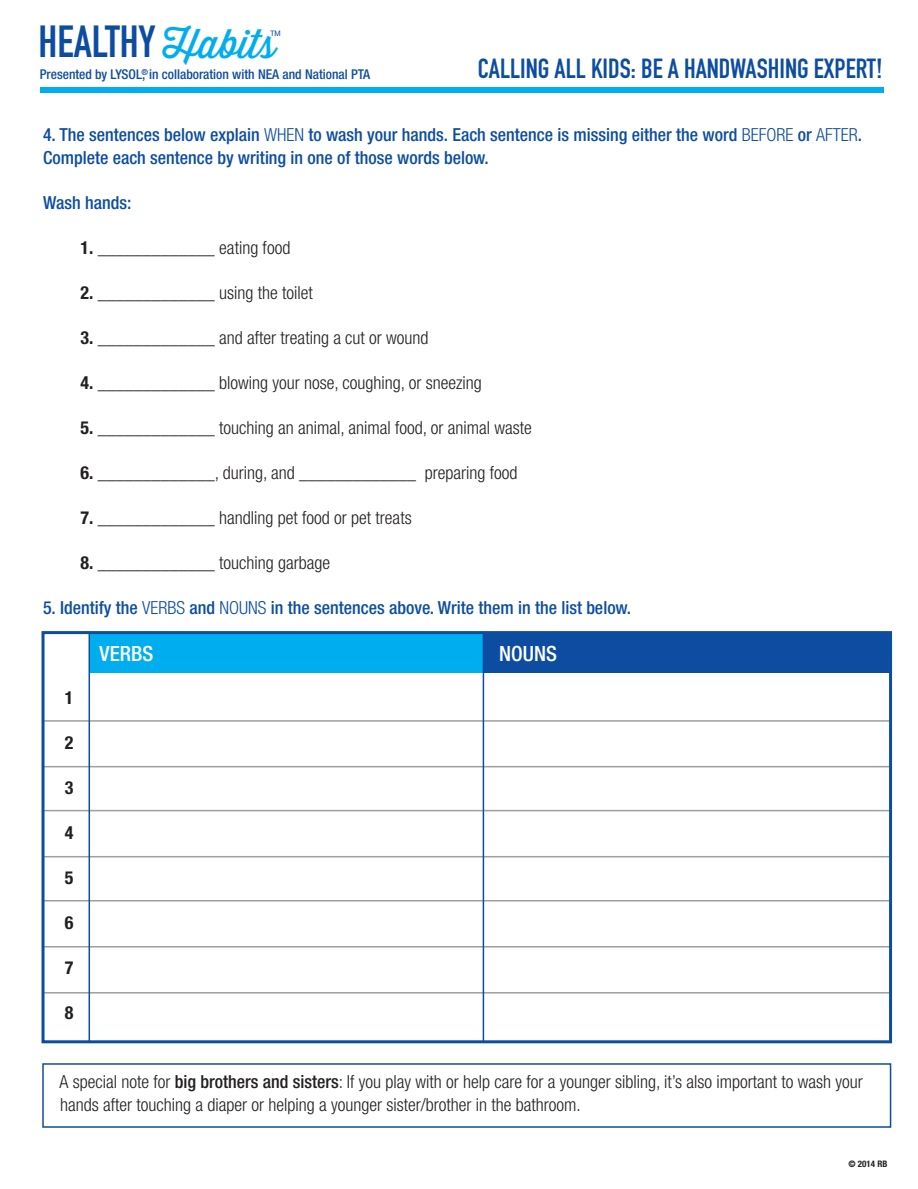
<style>
.page{position:relative;width:918px;height:1189px;background:#fff}
.page>*{position:absolute;margin:0;border:0;box-sizing:border-box;transform-origin:0 0}
.t1{font:44.25px "DIN Engschrift Alternate";color:#0d4da1}
.t2{font:27.3px "DIN Engschrift Alternate";color:#0d4da1}
.t3{font:500 condensed 21px "Helvetica Neue";color:#fff}
.t4{font:300 condensed 18px/22.5px "Helvetica Neue";color:#231f20}
.t5{font:500 condensed 18px/22.5px "Helvetica Neue";color:#0d4da1}
.t6{font:700 condensed 18px "Helvetica Neue";color:#231f20}
.t7{font:500 condensed 13.5px "Helvetica Neue";color:#0d4da1}
.t8{font:700 condensed 9px "Helvetica Neue";color:#231f20}
.t9{font:500 condensed 8.25px "Helvetica Neue";color:#0d4da1}
.t10{font:7.5px "Helvetica";color:#0d4da1}
.s1{font-family:"Thirsty Script";font-size:40.05px;color:#00aeef}
.s2{font-weight:300}
.s3{font-weight:700}
.s4{font-weight:500}
</style>
<div class="page">
<hr style="left:43px;top:720px;width:847px;height:1px;background:#9d9fa2">
<hr style="left:43px;top:766px;width:847px;height:1px;background:#9d9fa2">
<hr style="left:43px;top:809px;width:847px;height:2px;background:#9d9fa2">
<hr style="left:43px;top:856px;width:847px;height:1px;background:#9d9fa2">
<hr style="left:43px;top:900px;width:847px;height:1px;background:#9d9fa2">
<hr style="left:43px;top:946px;width:847px;height:1px;background:#9d9fa2">
<hr style="left:43px;top:992px;width:847px;height:1px;background:#9d9fa2">
<div style="left:40px;top:88px;width:843px;height:5px;background:#00aeef"></div>
<div style="left:89px;top:633px;width:394px;height:40px;background:#00aeef"></div>
<div style="left:483px;top:633px;width:407px;height:40px;background:#0d4da1"></div>
<div style="left:42px;top:631px;width:850px;height:412px;border:3px solid #0d4da1"></div>
<div style="left:42px;top:1063px;width:849px;height:64px;border:2px solid #0d4da1"></div>
<hr style="left:89px;top:633px;width:1px;height:408px;background:#0d4da1">
<hr style="left:483px;top:633px;width:1px;height:408px;background:#0d4da1">
<h1 class="t1" style="left:39px;top:16px;width:238px">HEALTHY <span class="s1">Habits</span></h1>
<p class="t7" style="left:40px;top:66px;width:332px">Presented by LYSOL, in collaboration with NEA and National PTA</p>
<p class="t10" style="left:270px;top:27px;width:12px">TM</p>
<p class="t9" style="left:142px;top:67px;width:8px">®</p>
<h2 class="t2" style="left:478px;top:52px;width:406px">CALLING ALL KIDS: BE A HANDWASHING EXPERT!</h2>
<p class="t5" style="left:43px;top:123px;width:820px">4. The sentences below explain <span class="s2">WHEN</span> to wash your hands. Each sentence is missing either the word <span class="s2">BEFORE</span> or <span class="s2">AFTER</span>.<br>Complete each sentence by writing in one of those words below.</p>
<p class="t5" style="left:43px;top:191px;width:90px">Wash hands:</p>
<p class="t4" style="left:81px;top:236px;width:211px"><span class="s3">1.</span> _____________ eating food</p>
<p class="t4" style="left:81px;top:281px;width:234px"><span class="s3">2.</span> _____________ using the toilet</p>
<p class="t4" style="left:81px;top:326px;width:349px"><span class="s3">3.</span> _____________ and after treating a cut or wound</p>
<p class="t4" style="left:81px;top:371px;width:402px"><span class="s3">4.</span> _____________ blowing your nose, coughing, or sneezing</p>
<p class="t4" style="left:81px;top:416px;width:453px"><span class="s3">5.</span> _____________ touching an animal, animal food, or animal waste</p>
<p class="t4" style="left:81px;top:461px;width:438px"><span class="s3">6.</span> _____________, during, and _____________ preparing food</p>
<p class="t4" style="left:81px;top:506px;width:332px"><span class="s3">7.</span> _____________ handling pet food or pet treats</p>
<p class="t4" style="left:81px;top:551px;width:251px"><span class="s3">8.</span> _____________ touching garbage</p>
<p class="t5" style="left:43px;top:596px;width:590px">5. Identify the <span class="s2">VERBS</span> and <span class="s2">NOUNS</span> in the sentences above. Write them in the list below.</p>
<p class="t3" style="left:100px;top:640px;width:55px">VERBS</p>
<p class="t3" style="left:499px;top:640px;width:59px">NOUNS</p>
<p class="t6" style="left:65px;top:687px;width:10px">1</p>
<p class="t6" style="left:65px;top:732px;width:10px">2</p>
<p class="t6" style="left:65px;top:777px;width:10px">3</p>
<p class="t6" style="left:65px;top:822px;width:10px">4</p>
<p class="t6" style="left:65px;top:867px;width:10px">5</p>
<p class="t6" style="left:65px;top:912px;width:10px">6</p>
<p class="t6" style="left:65px;top:957px;width:10px">7</p>
<p class="t6" style="left:65px;top:1002px;width:10px">8</p>
<p class="t4" style="left:60px;top:1070px;width:804px">A special note for <span class="s4">big brothers and sisters</span>: If you play with or help care for a younger sibling, it’s also important to wash your hands after touching a diaper or helping a younger sister/brother in the bathroom.</p>
<p class="t8" style="left:848px;top:1157px;width:40px">© 2014 RB</p>
</div>
